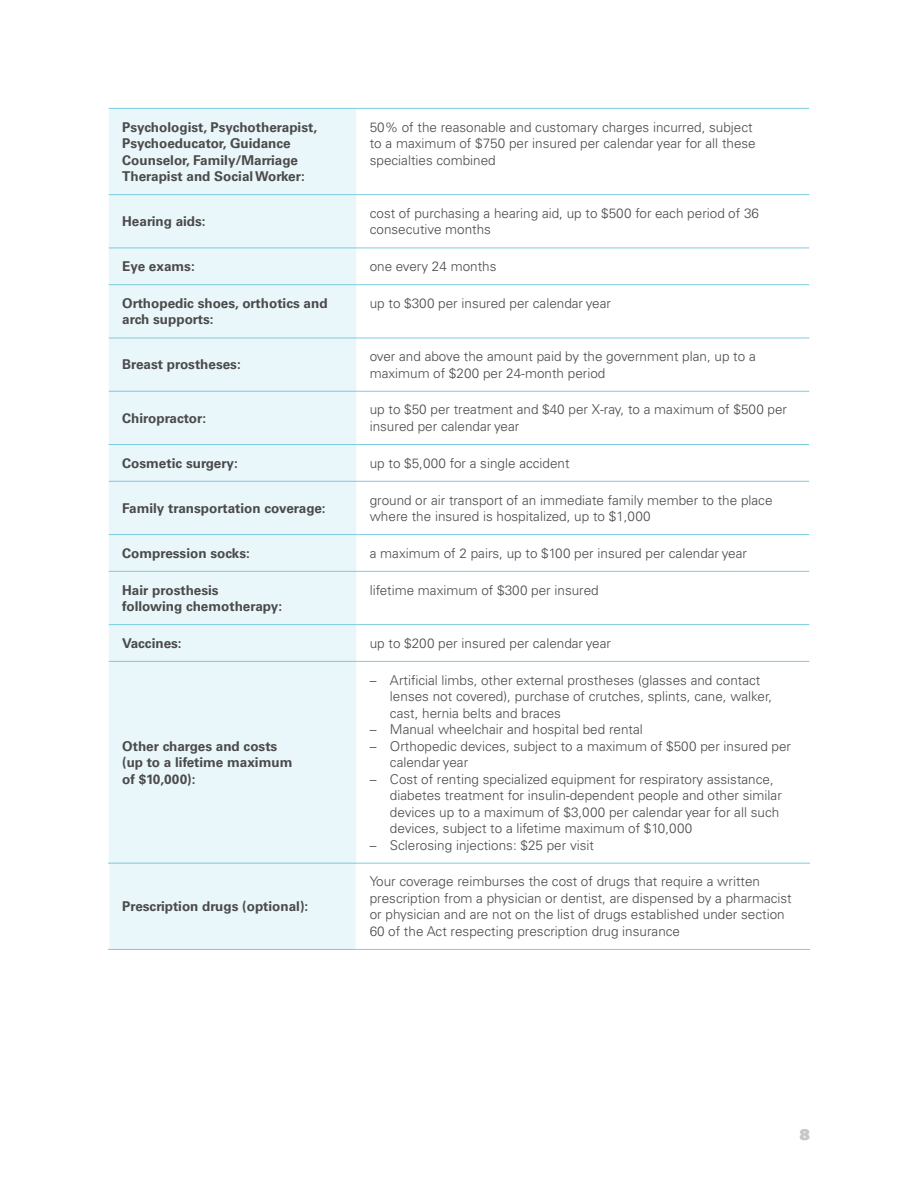
<style>
.page{position:relative;width:918px;height:1188px;background:#fff}
.page>*{position:absolute;margin:0;border:0;box-sizing:border-box;transform-origin:0 0}
.t1{font:15px "Univers LT Pro 85 X Black";color:#c7c7c6}
.t2{font:300 13.5px/16.5px "Univers LT Pro 45";color:#4a4a49}
.t3{font:700 13.5px/16.5px "Univers LT Pro 65";color:#4a4a49}
</style>
<div class="page">
<div style="left:109px;top:109px;width:247px;height:840px;background:#e9f6fa"></div>
<hr style="left:109px;top:108px;width:247px;height:1px;background:#7ccbe0">
<hr style="left:356px;top:108px;width:453px;height:1px;background:#7ccbe0">
<hr style="left:109px;top:194px;width:247px;height:1px;background:#7ccbe0">
<hr style="left:356px;top:194px;width:453px;height:1px;background:#7ccbe0">
<hr style="left:109px;top:248px;width:247px;height:1px;background:#7ccbe0">
<hr style="left:356px;top:248px;width:453px;height:1px;background:#7ccbe0">
<hr style="left:109px;top:284px;width:247px;height:1px;background:#7ccbe0">
<hr style="left:356px;top:284px;width:453px;height:1px;background:#7ccbe0">
<hr style="left:109px;top:338px;width:247px;height:1px;background:#7ccbe0">
<hr style="left:356px;top:338px;width:453px;height:1px;background:#7ccbe0">
<hr style="left:109px;top:391px;width:247px;height:1px;background:#7ccbe0">
<hr style="left:356px;top:391px;width:453px;height:1px;background:#7ccbe0">
<hr style="left:109px;top:444px;width:247px;height:1px;background:#7ccbe0">
<hr style="left:356px;top:444px;width:453px;height:1px;background:#7ccbe0">
<hr style="left:109px;top:481px;width:247px;height:1px;background:#7ccbe0">
<hr style="left:356px;top:481px;width:453px;height:1px;background:#7ccbe0">
<hr style="left:109px;top:534px;width:247px;height:1px;background:#7ccbe0">
<hr style="left:356px;top:534px;width:453px;height:1px;background:#7ccbe0">
<hr style="left:109px;top:571px;width:247px;height:1px;background:#7ccbe0">
<hr style="left:356px;top:571px;width:453px;height:1px;background:#7ccbe0">
<hr style="left:109px;top:624px;width:247px;height:1px;background:#7ccbe0">
<hr style="left:356px;top:624px;width:453px;height:1px;background:#7ccbe0">
<hr style="left:109px;top:661px;width:247px;height:1px;background:#7ccbe0">
<hr style="left:356px;top:661px;width:453px;height:1px;background:#7ccbe0">
<hr style="left:108px;top:864px;width:2px;height:85px;background:#fff">
<hr style="left:108px;top:863px;width:248px;height:1px;background:#7ccbe0">
<hr style="left:356px;top:863px;width:454px;height:1px;background:#7ccbe0">
<hr style="left:108px;top:949px;width:248px;height:1px;background:#7ccbe0">
<hr style="left:356px;top:949px;width:454px;height:1px;background:#7ccbe0">
<p class="t3" style="left:122px;top:118px;width:196px">Psychologist, Psychotherapist,<br>Psychoeducator, Guidance<br>Counselor, Family/Marriage<br>Therapist and Social Worker:</p>
<p class="t2" style="left:370px;top:118px;width:388px">50% of the reasonable and customary charges incurred, subject to a maximum of $750 per insured per calendar year for all these specialties combined</p>
<p class="t3" style="left:122px;top:212px;width:85px">Hearing aids:</p>
<p class="t2" style="left:370px;top:205px;width:391px">cost of purchasing a hearing aid, up to $500 for each period of 36 consecutive months</p>
<p class="t3" style="left:122px;top:257px;width:74px">Eye exams:</p>
<p class="t2" style="left:370px;top:258px;width:128px">one every 24 months</p>
<p class="t3" style="left:122px;top:294px;width:207px">Orthopedic shoes, orthotics and arch supports:</p>
<p class="t2" style="left:370px;top:295px;width:243px">up to $300 per insured per calendar year</p>
<p class="t3" style="left:122px;top:356px;width:120px">Breast prostheses:</p>
<p class="t2" style="left:370px;top:348px;width:388px">over and above the amount paid by the government plan, up to a maximum of $200 per 24-month period</p>
<p class="t3" style="left:122px;top:409px;width:85px">Chiropractor:</p>
<p class="t2" style="left:370px;top:401px;width:419px">up to $50 per treatment and $40 per X-ray, to a maximum of $500 per insured per calendar year</p>
<p class="t3" style="left:122px;top:454px;width:117px">Cosmetic surgery:</p>
<p class="t2" style="left:370px;top:454px;width:201px">up to $5,000 for a single accident</p>
<p class="t3" style="left:122px;top:499px;width:205px">Family transportation coverage:</p>
<p class="t2" style="left:370px;top:491px;width:404px">ground or air transport of an immediate family member to the place where the insured is hospitalized, up to $1,000</p>
<p class="t3" style="left:122px;top:544px;width:129px">Compression socks:</p>
<p class="t2" style="left:370px;top:544px;width:379px">a maximum of 2 pairs, up to $100 per insured per calendar year</p>
<p class="t3" style="left:122px;top:581px;width:161px">Hair prosthesis following chemotherapy:</p>
<p class="t2" style="left:370px;top:581px;width:231px">lifetime maximum of $300 per insured</p>
<p class="t3" style="left:122px;top:634px;width:61px">Vaccines:</p>
<p class="t2" style="left:370px;top:634px;width:243px">up to $200 per insured per calendar year</p>
<p class="t3" style="left:122px;top:737px;width:172px">Other charges and costs (up to a lifetime maximum of $10,000):</p>
<p class="t3" style="left:122px;top:897px;width:188px">Prescription drugs (optional):</p>
<p class="t2" style="left:390px;top:671px;width:384px;text-indent:-20px">– Artificial limbs, other external prostheses (glasses and contact lenses not covered), purchase of crutches, splints, cane, walker, cast, hernia belts and braces</p>
<p class="t2" style="left:370px;top:721px;width:275px">– Manual wheelchair and hospital bed rental</p>
<p class="t2" style="left:390px;top:737px;width:403px;text-indent:-20px">– Orthopedic devices, subject to a maximum of $500 per insured per calendar year</p>
<p class="t2" style="left:390px;top:770px;width:393px;text-indent:-20px">– Cost of renting specialized equipment for respiratory assistance, diabetes treatment for insulin-dependent people and other similar devices up to a maximum of $3,000 per calendar year for all such devices, subject to a lifetime maximum of $10,000</p>
<p class="t2" style="left:370px;top:836px;width:226px">– Sclerosing injections: $25 per visit</p>
<p class="t2" style="left:370px;top:873px;width:424px">Your coverage reimburses the cost of drugs that require a written prescription from a physician or dentist, are dispensed by a pharmacist or physician and are not on the list of drugs established under section 60 of the Act respecting prescription drug insurance</p>
<p class="t1" style="left:799px;top:1125px;width:12px">8</p>
</div>
